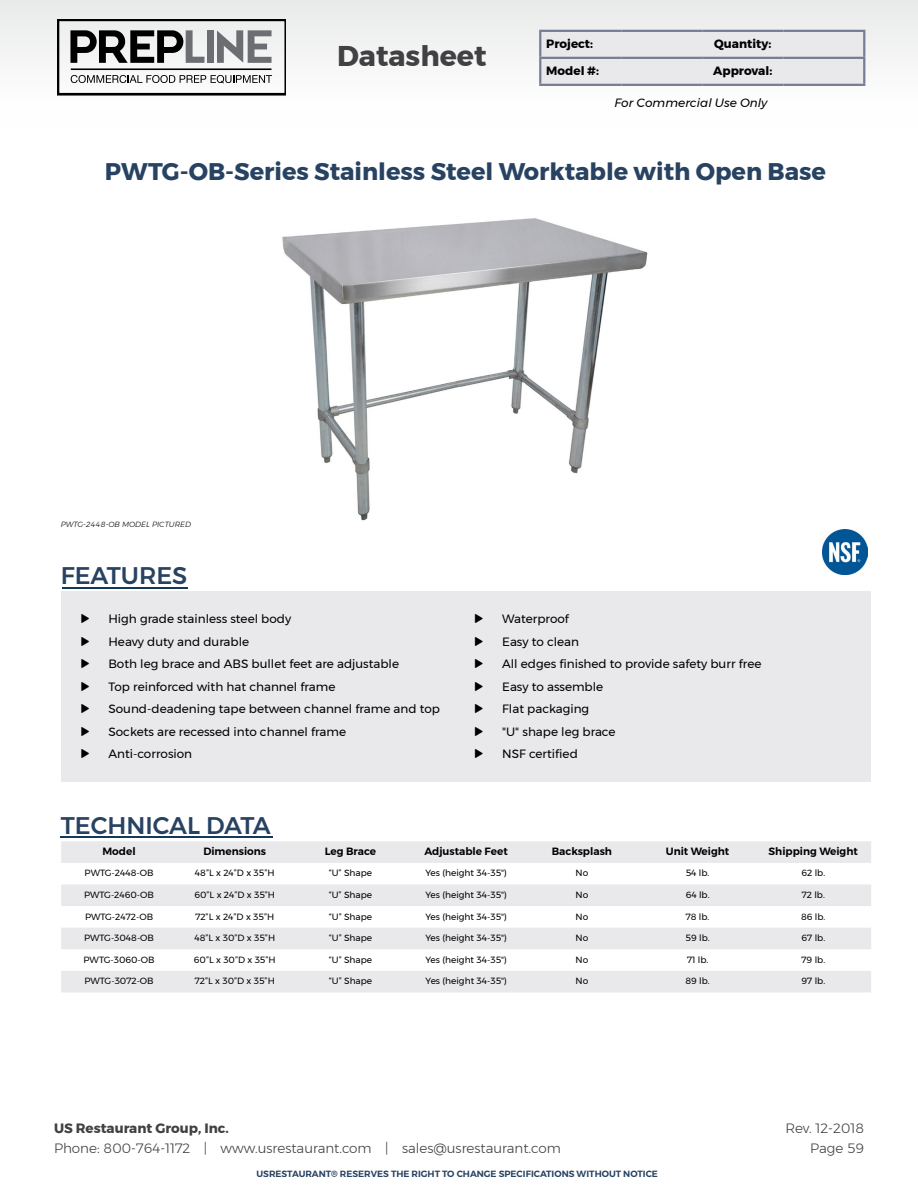
<style>
.page{position:relative;width:918px;height:1188px;background:#fff}
.page>*{position:absolute;margin:0;border:0;box-sizing:border-box;transform-origin:0 0}
.t1{font:700 28.5px "Montserrat";color:#414042}
.t2{font:700 24px "Montserrat";color:#284262}
.t3{font:500 24px "Montserrat";color:#284262}
.t4{font:300 13.5px/19.5px "Montserrat";color:#414042;text-align:right}
.t5{font:700 13.5px "Montserrat";color:#414042}
.t6{font:12px/22.5px "Montserrat";color:#000}
.t7{font:700 12px "Montserrat";color:#000}
.t8{font:italic 12px "Montserrat";color:#000}
.t9{font:600 10.5px "Montserrat";color:#000}
.t10{font:9px "Montserrat";color:#000}
.t11{font:600 9px "Montserrat";color:#284262}
.t12{font:italic 300 7.5px "Montserrat";color:#000}
</style>
<div class="page">
<hr style="left:61px;top:836px;width:212px;height:2px;background:#133a5b">
<hr style="left:62px;top:587px;width:125px;height:2px;background:#133a5b">
<svg style="left:61px;top:841px;width:810px;height:152px;fill:#e9e9ec"></svg>
<img style="left:282px;top:218px;width:366px;height:303px">
<div style="left:0;top:0;width:918px;height:127px;background:linear-gradient(to right,#f6f6f7,#f6f6f6)"></div>
<div style="left:541px;top:32px;width:322px;height:52px;background:#e9e9ec"></div>
<hr style="left:539px;top:30px;width:82px;height:2px;background:#777d95">
<hr style="left:539px;top:32px;width:2px;height:25px;background:#777d95">
<hr style="left:621px;top:30px;width:81px;height:2px;background:#777d95">
<hr style="left:702px;top:30px;width:81px;height:2px;background:#777d95">
<hr style="left:783px;top:30px;width:82px;height:2px;background:#777d95">
<hr style="left:863px;top:32px;width:2px;height:25px;background:#777d95">
<hr style="left:539px;top:57px;width:82px;height:2px;background:#777d95">
<hr style="left:539px;top:59px;width:2px;height:25px;background:#777d95">
<hr style="left:621px;top:57px;width:81px;height:2px;background:#777d95">
<hr style="left:702px;top:57px;width:81px;height:2px;background:#777d95">
<hr style="left:783px;top:57px;width:82px;height:2px;background:#777d95">
<hr style="left:863px;top:59px;width:2px;height:25px;background:#777d95">
<hr style="left:539px;top:84px;width:82px;height:2px;background:#777d95">
<hr style="left:621px;top:84px;width:81px;height:2px;background:#777d95">
<hr style="left:702px;top:84px;width:81px;height:2px;background:#777d95">
<hr style="left:783px;top:84px;width:82px;height:2px;background:#777d95">
<svg style="left:58px;top:20px;width:228px;height:76px"></svg>
<img style="left:822px;top:530px;width:46px;height:45px">
<div style="left:61px;top:591px;width:810px;height:191px;background:#e9e9ec"></div>
<h1 class="t1" style="left:337px;top:33px;width:151px">Datasheet</h1>
<h3 class="t7" style="left:546px;top:35px;width:48px">Project:</h3>
<h3 class="t7" style="left:714px;top:35px;width:59px">Quantity:</h3>
<h3 class="t7" style="left:546px;top:62px;width:54px">Model #:</h3>
<h3 class="t7" style="left:713px;top:62px;width:61px">Approval:</h3>
<h3 class="t8" style="left:615px;top:94px;width:154px">For Commercial Use Only</h3>
<h2 class="t2" style="left:105px;top:152px;width:723px">PWTG-OB-Series Stainless Steel Worktable with Open Base</h2>
<p class="t12" style="left:61px;top:519px;width:132px">PWTG-2448-OB MODEL PICTURED</p>
<h2 class="t3" style="left:61px;top:557px;width:128px">FEATURES</h2>
<p class="t6" style="left:108px;top:608px;width:333px">High grade stainless steel body<br>Heavy duty and durable<br>Both leg brace and ABS bullet feet are adjustable<br>Top reinforced with hat channel frame Sound-deadening tape between channel frame and top Sockets are recessed into channel frame<br>Anti-corrosion</p>
<h3 class="t6" style="left:502px;top:608px;width:261px">Waterproof<br>Easy to clean<br>All edges finished to provide safety burr free<br>Easy to assemble<br>Flat packaging<br>"U" shape leg brace<br>NSF certified</h3>
<h2 class="t3" style="left:61px;top:806px;width:211px">TECHNICAL DATA</h2>
<p class="t9" style="left:102px;top:843px;width:35px">Model</p>
<p class="t9" style="left:203px;top:843px;width:64px">Dimensions</p>
<p class="t9" style="left:325px;top:843px;width:53px">Leg Brace</p>
<p class="t9" style="left:424px;top:843px;width:85px">Adjustable Feet</p>
<p class="t9" style="left:552px;top:843px;width:62px">Backsplash</p>
<p class="t9" style="left:666px;top:843px;width:65px">Unit Weight</p>
<p class="t9" style="left:769px;top:843px;width:91px">Shipping Weight</p>
<p class="t10" style="left:85px;top:866px;width:70px">PWTG-2448-OB</p>
<p class="t10" style="left:195px;top:866px;width:81px">48”L x 24”D x 35”H</p>
<p class="t10" style="left:329px;top:866px;width:45px">“U” Shape</p>
<p class="t10" style="left:425px;top:866px;width:83px">Yes (height 34-35")</p>
<p class="t10" style="left:576px;top:866px;width:14px">No</p>
<p class="t10" style="left:686px;top:866px;width:25px">54 lb.</p>
<p class="t10" style="left:801px;top:866px;width:25px">62 lb.</p>
<p class="t10" style="left:84px;top:888px;width:71px">PWTG-2460-OB</p>
<p class="t10" style="left:194px;top:888px;width:82px">60”L x 24”D x 35”H</p>
<p class="t10" style="left:329px;top:888px;width:45px">“U” Shape</p>
<p class="t10" style="left:425px;top:888px;width:83px">Yes (height 34-35")</p>
<p class="t10" style="left:576px;top:888px;width:14px">No</p>
<p class="t10" style="left:686px;top:888px;width:25px">64 lb.</p>
<p class="t10" style="left:802px;top:888px;width:25px">72 lb.</p>
<p class="t10" style="left:85px;top:909px;width:70px">PWTG-2472-OB</p>
<p class="t10" style="left:195px;top:909px;width:80px">72”L x 24”D x 35”H</p>
<p class="t10" style="left:329px;top:909px;width:45px">“U” Shape</p>
<p class="t10" style="left:425px;top:909px;width:83px">Yes (height 34-35")</p>
<p class="t10" style="left:576px;top:909px;width:14px">No</p>
<p class="t10" style="left:686px;top:909px;width:25px">78 lb.</p>
<p class="t10" style="left:801px;top:909px;width:26px">86 lb.</p>
<p class="t10" style="left:84px;top:931px;width:71px">PWTG-3048-OB</p>
<p class="t10" style="left:194px;top:931px;width:82px">48”L x 30”D x 35”H</p>
<p class="t10" style="left:329px;top:931px;width:45px">“U” Shape</p>
<p class="t10" style="left:425px;top:931px;width:83px">Yes (height 34-35")</p>
<p class="t10" style="left:576px;top:931px;width:14px">No</p>
<p class="t10" style="left:686px;top:931px;width:26px">59 lb.</p>
<p class="t10" style="left:802px;top:931px;width:25px">67 lb.</p>
<p class="t10" style="left:84px;top:953px;width:73px">PWTG-3060-OB</p>
<p class="t10" style="left:194px;top:953px;width:83px">60”L x 30”D x 35”H</p>
<p class="t10" style="left:329px;top:953px;width:45px">“U” Shape</p>
<p class="t10" style="left:425px;top:953px;width:83px">Yes (height 34-35")</p>
<p class="t10" style="left:576px;top:953px;width:14px">No</p>
<p class="t10" style="left:687px;top:953px;width:23px">71 lb.</p>
<p class="t10" style="left:802px;top:953px;width:25px">79 lb.</p>
<p class="t10" style="left:85px;top:974px;width:71px">PWTG-3072-OB</p>
<p class="t10" style="left:195px;top:974px;width:82px">72”L x 30”D x 35”H</p>
<p class="t10" style="left:329px;top:974px;width:45px">“U” Shape</p>
<p class="t10" style="left:425px;top:974px;width:83px">Yes (height 34-35")</p>
<p class="t10" style="left:576px;top:974px;width:14px">No</p>
<p class="t10" style="left:686px;top:974px;width:26px">89 lb.</p>
<p class="t10" style="left:802px;top:974px;width:25px">97 lb.</p>
<h3 class="t5" style="left:54px;top:1117px;width:176px">US Restaurant Group, Inc.</h3>
<h3 class="t4" style="left:54px;top:1138px;width:508px">Phone: 800-764-1172 | www.usrestaurant.com | sales@usrestaurant.com</h3>
<p class="t11" style="left:256px;top:1167px;width:403px">USRESTAURANT® RESERVES THE RIGHT TO CHANGE SPECIFICATIONS WITHOUT NOTICE</p>
<h3 class="t4" style="left:785px;top:1118px;width:80px">Rev. 12-2018<br>Page 59</h3>
</div>
